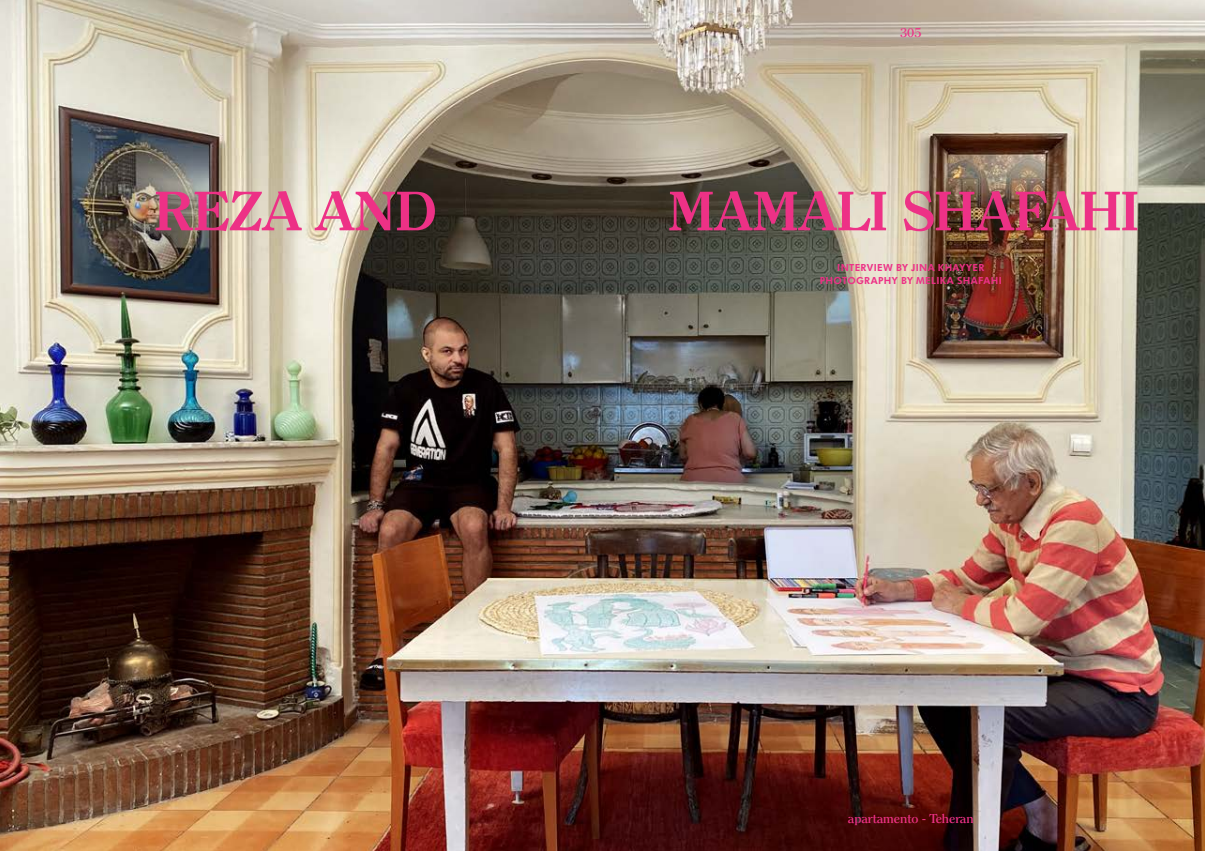
<style>
.page{position:relative;width:1205px;height:851px;background:#fff}
.page>*{position:absolute;margin:0;border:0;box-sizing:border-box;transform-origin:0 0}
.t1{font:600 53.75px "Clearface TS";letter-spacing:.03em;color:#ed3186}
.t2{font:500 12.5px "Clearface TS";color:#ed3186}
.t3{font:800 9.75px/13.5px "Futura BT";letter-spacing:.035em;color:#ed3186;text-align:center}
</style>
<div class="page">
<img style="left:0;top:0;width:1205px;height:850px">
<p class="t2" style="left:900px;top:26px;width:23px">305</p>
<h1 class="t1" style="left:155px;top:179px;width:283px">REZA AND</h1>
<h1 class="t1" style="left:669px;top:179px;width:470px">MAMALI SHAFAHI</h1>
<p class="t3" style="left:820px;top:260px;width:183px">INTERVIEW BY JINA KHAYYER<br>PHOTOGRAPHY BY MELIKA SHAFAHI</p>
<p class="t2" style="left:848px;top:810px;width:127px">apartamento - Teheran</p>
</div>
